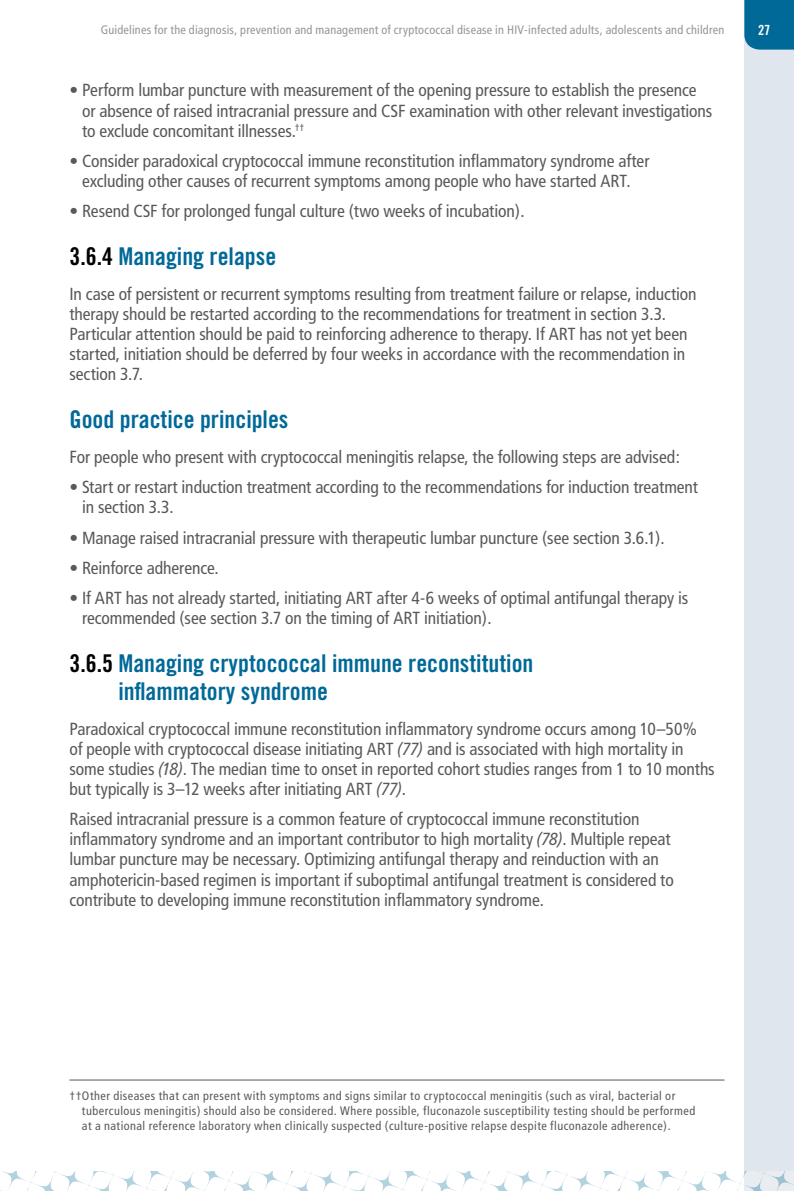
<style>
.page{position:relative;width:794px;height:1191px;background:#fff}
.page>*{position:absolute;margin:0;border:0;box-sizing:border-box;transform-origin:0 0}
.t1{font:24.5px/28px "Trade Gothic Bold Cond Twenty";color:#006998}
.t2{font:condensed 17.5px/20.1px "Frutiger";letter-spacing:-.005em;color:#58595b}
.t3{font:14px "Trade Gothic Bold Cond Twenty";color:#fff}
.t4{font:condensed 12.25px/14.9px "Frutiger";letter-spacing:.035em;color:#58595b}
.t5{font:condensed 12.25px "Frutiger";letter-spacing:.015em;color:#939598}
.s1{color:#000}
.s2{font-family:"Frutiger LT Com";font-style:italic}
</style>
<div class="page">
<div style="left:744px;top:0;width:50px;height:1191px;background:#e0e6ed"></div>
<div style="left:744px;top:0;width:50px;height:50px;background:#006998"></div>
<svg style="left:0;top:1171px;width:791px;height:20px"></svg>
<hr style="left:69px;top:1079px;width:655px;height:1px;background:#58595b">
<p class="t5" style="left:101px;top:23px;width:625px">Guidelines for the diagnosis, prevention and management of cryptococcal disease in HIV-infected adults, adolescents and children</p>
<p class="t3" style="left:758px;top:22px;width:14px">27</p>
<p class="t2" style="left:82px;top:80px;width:632px;text-indent:-13px">• Perform lumbar puncture with measurement of the opening pressure to establish the presence or absence of raised intracranial pressure and CSF examination with other relevant investigations to exclude concomitant illnesses.<sup>††</sup></p>
<p class="t2" style="left:69px;top:151px;width:581px;text-align:center">• Consider paradoxical cryptococcal immune reconstitution inflammatory syndrome after excluding other causes of recurrent symptoms among people who have started ART.</p>
<p class="t2" style="left:69px;top:201px;width:456px">• Resend CSF for prolonged fungal culture (two weeks of incubation).</p>
<h1 class="t1" style="left:69px;top:242px;width:208px"><span class="s1">3.6.4</span> Managing relapse</h1>
<p class="t2" style="left:69px;top:284px;width:628px">In case of persistent or recurrent symptoms resulting from treatment failure or relapse, induction therapy should be restarted according to the recommendations for treatment in section 3.3.<br>Particular attention should be paid to reinforcing adherence to therapy. If ART has not yet been started, initiation should be deferred by four weeks in accordance with the recommendation in section 3.7.</p>
<h1 class="t1" style="left:69px;top:405px;width:220px">Good practice principles</h1>
<p class="t2" style="left:69px;top:447px;width:612px">For people who present with cryptococcal meningitis relapse, the following steps are advised:</p>
<p class="t2" style="left:82px;top:477px;width:617px;text-indent:-13px">• Start or restart induction treatment according to the recommendations for induction treatment in section 3.3.</p>
<p class="t2" style="left:69px;top:527px;width:597px">• Manage raised intracranial pressure with therapeutic lumbar puncture (see section 3.6.1).</p>
<p class="t2" style="left:69px;top:557px;width:151px">• Reinforce adherence.</p>
<p class="t2" style="left:82px;top:587px;width:607px;text-indent:-13px">• If ART has not already started, initiating ART after 4-6 weeks of optimal antifungal therapy is recommended (see section 3.7 on the timing of ART initiation).</p>
<h1 class="t1" style="left:118px;top:648px;width:416px;text-indent:-49px"><span class="s1">3.6.5</span> Managing cryptococcal immune reconstitution inflammatory syndrome</h1>
<p class="t2" style="left:69px;top:718px;width:647px">Paradoxical cryptococcal immune reconstitution inflammatory syndrome occurs among 10–50%<br>of people with cryptococcal disease initiating ART <span class="s2">(77)</span> and is associated with high mortality in some studies <span class="s2">(18)</span>. The median time to onset in reported cohort studies ranges from 1 to 10 months but typically is 3–12 weeks after initiating ART <span class="s2">(77)</span>.</p>
<p class="t2" style="left:69px;top:809px;width:606px">Raised intracranial pressure is a common feature of cryptococcal immune reconstitution inflammatory syndrome and an important contributor to high mortality <span class="s2">(78)</span>. Multiple repeat lumbar puncture may be necessary. Optimizing antifungal therapy and reinduction with an amphotericin-based regimen is important if suboptimal antifungal treatment is considered to contribute to developing immune reconstitution inflammatory syndrome.</p>
<p class="t4" style="left:82px;top:1088px;width:615px;text-indent:-12px">††Other diseases that can present with symptoms and signs similar to cryptococcal meningitis (such as viral, bacterial or tuberculous meningitis) should also be considered. Where possible, fluconazole susceptibility testing should be performed at a national reference laboratory when clinically suspected (culture-positive relapse despite fluconazole adherence).</p>
</div>
